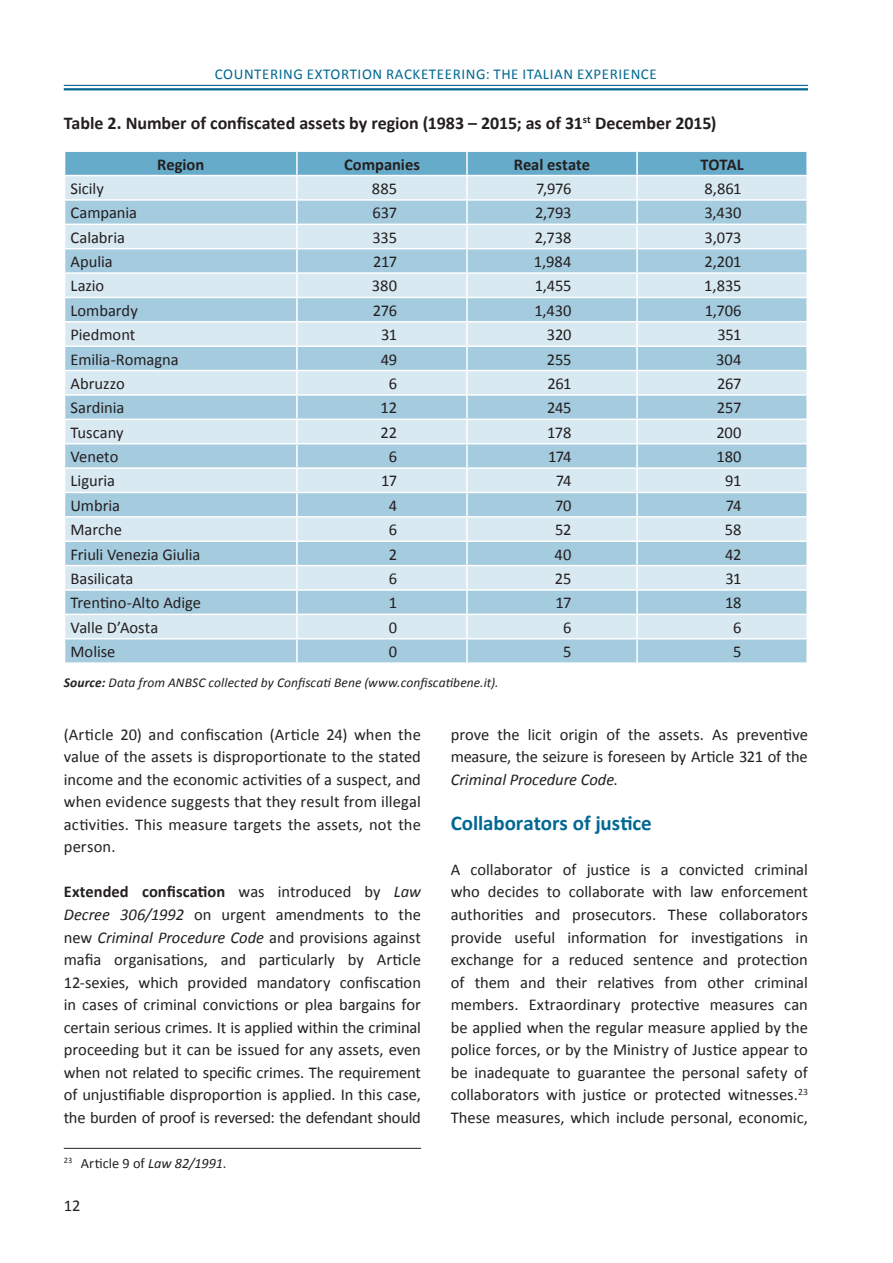
<style>
.page{position:relative;width:893px;height:1263px;background:#fff}
.page>*{position:absolute;margin:0;border:0;box-sizing:border-box;transform-origin:0 0}
.t1{font:700 21px "Calibri";letter-spacing:-.005em;color:#006893}
.t2{font:700 18px "Calibri";letter-spacing:-.005em;color:#231f20}
.t3{font:16.5px/22.5px "Calibri";letter-spacing:-.005em;color:#231f20;text-align:justify}
.t4{font:700 16.5px "Calibri";color:#231f20}
.t5{font:15px "Calibri";letter-spacing:.04em;color:#006893}
.t6{font:14.25px "Calibri";color:#231f20}
.t7{font:italic 13.5px "Calibri";letter-spacing:.005em;color:#231f20}
.s1{font-weight:700}
.s2{font-style:italic}
</style>
<div class="page">
<hr style="left:64px;top:85px;width:744px;height:1px;background:#006893">
<hr style="left:64px;top:88px;width:744px;height:2px;background:#006893">
<svg style="left:64px;top:151px;width:743px;height:511px"></svg>
<hr style="left:297px;top:638px;width:170px;height:1px;background:#fff">
<hr style="left:296px;top:639px;width:2px;height:23px;background:#fff">
<hr style="left:467px;top:638px;width:170px;height:1px;background:#fff">
<hr style="left:466px;top:639px;width:2px;height:23px;background:#fff">
<hr style="left:637px;top:638px;width:171px;height:1px;background:#fff">
<hr style="left:636px;top:639px;width:2px;height:23px;background:#fff">
<hr style="left:806px;top:639px;width:2px;height:23px;background:#fff">
<hr style="left:64px;top:1148px;width:357px;height:1px;background:#231f20">
<p class="t5" style="left:215px;top:65px;width:29px">counte</p>
<p class="t5" style="left:270px;top:65px;width:160px">ring extortion racketee</p>
<p class="t5" style="left:453px;top:65px;width:206px">ring: THE ITALIAN EXPERIENCE</p>
<p class="t2" style="left:64px;top:112px;width:654px">Table 2. Number of confiscated assets by region (1983 – 2015; as of 31<sup>st</sup> December 2015)</p>
<p class="t4" style="left:157px;top:154px;width:49px">Region</p>
<p class="t4" style="left:344px;top:154px;width:77px">Companies</p>
<p class="t4" style="left:514px;top:154px;width:78px">Real estate</p>
<p class="t4" style="left:700px;top:154px;width:11px">TOTA</p>
<p class="t4" style="left:737px;top:154px;width:8px">L</p>
<p class="t3" style="left:71px;top:177px;width:35px">Sicily</p>
<p class="t3" style="left:372px;top:177px;width:27px">885</p>
<p class="t3" style="left:536px;top:177px;width:37px">7,976</p>
<p class="t3" style="left:704px;top:177px;width:39px">8,861</p>
<p class="t3" style="left:71px;top:202px;width:68px">Campania</p>
<p class="t3" style="left:373px;top:202px;width:26px">637</p>
<p class="t3" style="left:535px;top:202px;width:38px">2,793</p>
<p class="t3" style="left:704px;top:202px;width:39px">3,430</p>
<p class="t3" style="left:71px;top:226px;width:56px">Calabria</p>
<p class="t3" style="left:372px;top:226px;width:26px">335</p>
<p class="t3" style="left:535px;top:226px;width:38px">2,738</p>
<p class="t3" style="left:704px;top:226px;width:39px">3,073</p>
<p class="t3" style="left:71px;top:250px;width:44px">Apulia</p>
<p class="t3" style="left:373px;top:250px;width:26px">217</p>
<p class="t3" style="left:534px;top:250px;width:39px">1,984</p>
<p class="t3" style="left:705px;top:250px;width:38px">2,201</p>
<p class="t3" style="left:71px;top:275px;width:35px">Lazio</p>
<p class="t3" style="left:372px;top:275px;width:27px">380</p>
<p class="t3" style="left:535px;top:275px;width:38px">1,455</p>
<p class="t3" style="left:704px;top:275px;width:39px">1,835</p>
<p class="t3" style="left:71px;top:299px;width:69px">Lombardy</p>
<p class="t3" style="left:373px;top:299px;width:26px">276</p>
<p class="t3" style="left:534px;top:299px;width:39px">1,430</p>
<p class="t3" style="left:705px;top:299px;width:38px">1,706</p>
<p class="t3" style="left:71px;top:323px;width:66px">Piedmont</p>
<p class="t3" style="left:381px;top:323px;width:18px">31</p>
<p class="t3" style="left:547px;top:323px;width:26px">320</p>
<p class="t3" style="left:717px;top:323px;width:26px">351</p>
<p class="t3" style="left:71px;top:348px;width:110px">Emilia-Romagna</p>
<p class="t3" style="left:381px;top:348px;width:18px">49</p>
<p class="t3" style="left:547px;top:348px;width:26px">255</p>
<p class="t3" style="left:716px;top:348px;width:27px">304</p>
<p class="t3" style="left:71px;top:372px;width:56px">Abruzzo</p>
<p class="t3" style="left:389px;top:372px;width:10px">6</p>
<p class="t3" style="left:547px;top:372px;width:26px">261</p>
<p class="t3" style="left:717px;top:372px;width:26px">267</p>
<p class="t3" style="left:71px;top:397px;width:55px">Sardinia</p>
<p class="t3" style="left:380px;top:397px;width:16px">12</p>
<p class="t3" style="left:547px;top:397px;width:26px">245</p>
<p class="t3" style="left:717px;top:397px;width:26px">257</p>
<p class="t3" style="left:71px;top:421px;width:55px">Tuscany</p>
<p class="t3" style="left:381px;top:421px;width:9px">22</p>
<p class="t3" style="left:547px;top:421px;width:26px">178</p>
<p class="t3" style="left:716px;top:421px;width:27px">200</p>
<p class="t3" style="left:71px;top:445px;width:49px">Veneto</p>
<p class="t3" style="left:389px;top:445px;width:10px">6</p>
<p class="t3" style="left:548px;top:445px;width:25px">174</p>
<p class="t3" style="left:716px;top:445px;width:27px">180</p>
<p class="t3" style="left:71px;top:470px;width:46px">Liguria</p>
<p class="t3" style="left:381px;top:470px;width:18px">17</p>
<p class="t3" style="left:556px;top:470px;width:17px">74</p>
<p class="t3" style="left:725px;top:470px;width:18px">91</p>
<p class="t3" style="left:71px;top:494px;width:51px">Umbria</p>
<p class="t3" style="left:389px;top:494px;width:10px">4</p>
<p class="t3" style="left:555px;top:494px;width:18px">70</p>
<p class="t3" style="left:726px;top:494px;width:17px">74</p>
<p class="t3" style="left:71px;top:518px;width:53px">Marche</p>
<p class="t3" style="left:389px;top:518px;width:10px">6</p>
<p class="t3" style="left:555px;top:518px;width:16px">52</p>
<p class="t3" style="left:725px;top:518px;width:18px">58</p>
<p class="t3" style="left:71px;top:543px;width:131px">Friuli Venezia Giulia</p>
<p class="t3" style="left:389px;top:543px;width:8px">2</p>
<p class="t3" style="left:555px;top:543px;width:19px">40</p>
<p class="t3" style="left:725px;top:543px;width:18px">42</p>
<p class="t3" style="left:71px;top:567px;width:64px">Basilicata</p>
<p class="t3" style="left:389px;top:567px;width:10px">6</p>
<p class="t3" style="left:555px;top:567px;width:18px">25</p>
<p class="t3" style="left:725px;top:567px;width:18px">31</p>
<p class="t3" style="left:71px;top:592px;width:132px">Trentino-Alto Adige</p>
<p class="t3" style="left:389px;top:592px;width:10px">1</p>
<p class="t3" style="left:555px;top:592px;width:18px">17</p>
<p class="t3" style="left:725px;top:592px;width:18px">18</p>
<p class="t3" style="left:71px;top:616px;width:89px">Valle D’Aosta</p>
<p class="t3" style="left:389px;top:616px;width:10px">0</p>
<p class="t3" style="left:563px;top:616px;width:10px">6</p>
<p class="t3" style="left:733px;top:616px;width:10px">6</p>
<p class="t3" style="left:71px;top:640px;width:46px">Molise</p>
<p class="t3" style="left:389px;top:640px;width:10px">0</p>
<p class="t3" style="left:563px;top:640px;width:10px">5</p>
<p class="t3" style="left:733px;top:640px;width:10px">5</p>
<p class="t7" style="left:64px;top:673px;width:436px"><span class="s1">Source:</span> Data from ANBSC collected by Confiscati Bene (www.confiscatibene.it).</p>
<p class="t3" style="left:64px;top:723px;width:359px">(Article 20) and confiscation (Article 24) when the value of the assets is disproportionate to the stated income and the economic activities of a suspect, and when evidence suggests that they result from illegal activities. This measure targets the assets, not the person.</p>
<p class="t3" style="left:64px;top:881px;width:359px"><span class="s1">Extended confiscation</span> was introduced by <span class="s2">Law Decree 306/1992</span> on urgent amendments to the new <span class="s2">Criminal Procedure Code</span> and provisions against mafia organisations, and particularly by Article 12-sexies, which provided mandatory confiscation in cases of criminal convictions or plea bargains for certain serious crimes. It is applied within the criminal proceeding but it can be issued for any assets, even when not related to specific crimes. The requirement of unjustifiable disproportion is applied. In this case, the burden of proof is reversed: the defendant should</p>
<p class="t6" style="left:64px;top:1154px;width:164px"><sup>23</sup> Article 9 of <span class="s2">Law 82/1991</span>.</p>
<p class="t3" style="left:64px;top:1194px;width:16px">12</p>
<p class="t3" style="left:451px;top:723px;width:359px">prove the licit origin of the assets. As preventive measure, the seizure is foreseen by Article 321 of the <span class="s2">Criminal Procedure Code</span>.</p>
<p class="t1" style="left:451px;top:809px;width:203px">Collaborators of justice</p>
<p class="t3" style="left:451px;top:858px;width:359px">A collaborator of justice is a convicted criminal who decides to collaborate with law enforcement authorities and prosecutors. These collaborators provide useful information for investigations in exchange for a reduced sentence and protection of them and their relatives from other criminal members. Extraordinary protective measures can be applied when the regular measure applied by the police forces, or by the Ministry of Justice appear to be inadequate to guarantee the personal safety of collaborators with justice or protected witnesses.<sup>23<br></sup>These measures, which include personal, economic,</p>
</div>
